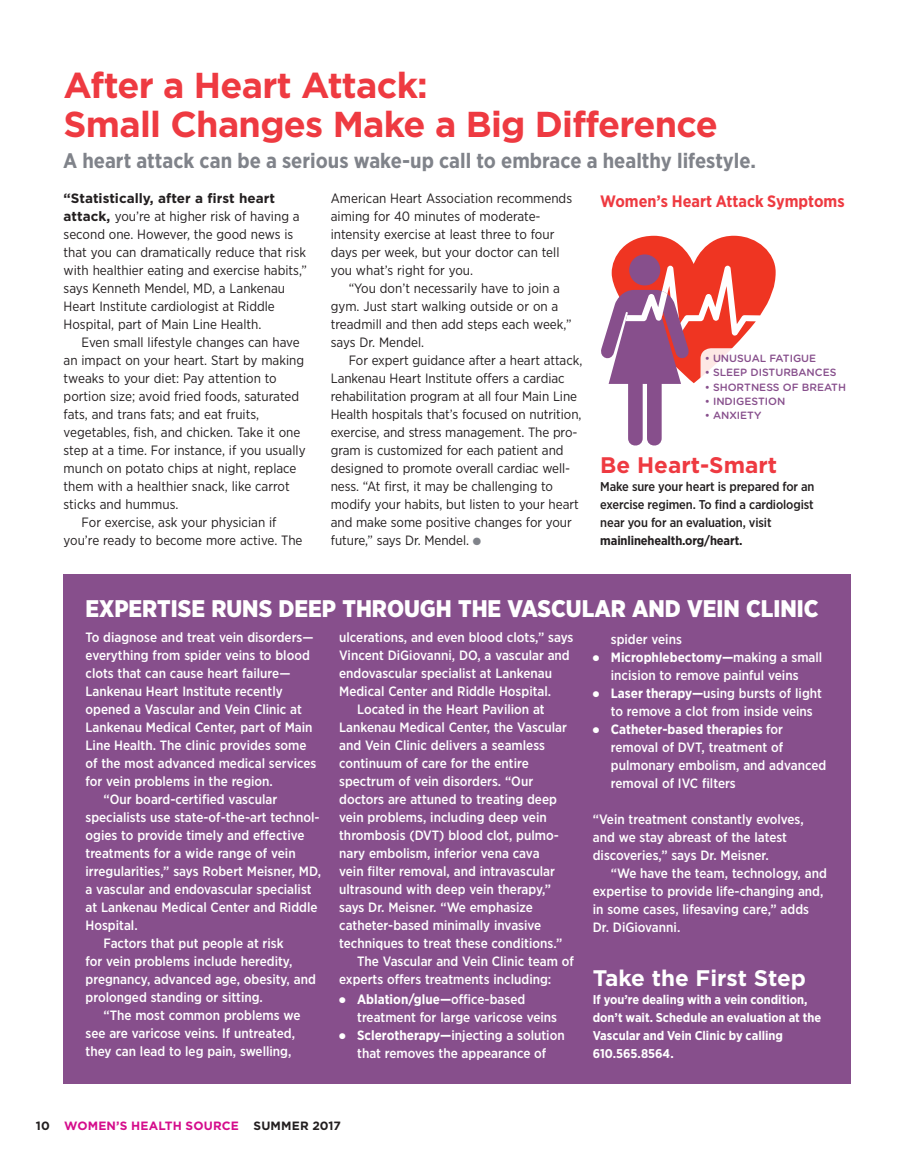
<style>
.page{position:relative;width:905px;height:1175px;background:#fff}
.page>*{position:absolute;margin:0;border:0;box-sizing:border-box;transform-origin:0 0}
.t1{font:700 36px/39px "Gotham OTF";letter-spacing:-.02em;color:#ee3a41}
.t2{font:900 24px "Gotham Narrow";color:#fff}
.t3{font:700 22.5px "Gotham OTF";color:#fff}
.t4{font:700 22.5px "Gotham OTF";color:#ee3a41}
.t5{font:700 21px "Gotham Narrow";color:#80838a}
.t6{font:700 16.5px "Gotham Narrow";color:#ee3a41}
.t7{font:500 13.5px/18px "Gotham Narrow";color:#fff}
.t8{font:13.5px/18px "Gotham Narrow";color:#231f20}
.t9{font:700 13.5px "Gotham OTF";color:#231f20}
.t10{font:700 12.75px/18px "Gotham Narrow";color:#fff}
.t11{font:500 12.75px/18px "Gotham Narrow";letter-spacing:-.01em;color:#231f20;text-align:justify}
.t12{font:700 12.75px "Gotham Narrow";letter-spacing:-.01em;color:#231f20}
.t13{font:700 12px "Gotham OTF";letter-spacing:.015em;color:#d50d8c}
.t14{font:500 10.5px "Gotham Rounded";color:#874f8c}
.s1{font-family:"Gotham OTF";font-weight:700}
.s2{color:#80838a}
.s3{font-weight:700}
.s4{color:#231f20}
</style>
<div class="page">
<svg style="left:601px;top:235px;width:174px;height:211px"></svg>
<div style="left:63px;top:574px;width:787px;height:509px;background:#874f8c"></div>
<div style="left:700px;top:348px;width:157px;height:85px;background:#fff;border-radius:10px"></div>
<h1 class="t1" style="left:64px;top:66px;width:655px">After a Heart Attack:<br>Small Changes Make a Big Difference</h1>
<h3 class="t5" style="left:63px;top:147px;width:694px">A heart attack can be a serious wake-up call to embrace a healthy lifestyle.</h3>
<p class="t9" style="left:64px;top:190px;width:213px">“Statistically, after a first heart</p>
<p class="t8" style="left:64px;top:206px;width:245px"><span class="s1">attack,</span> you’re at higher risk of having a second one. However, the good news is that you can dramatically reduce that risk with healthier eating and exercise habits,” says Kenneth Mendel, MD, a Lankenau Heart Institute cardiologist at Riddle Hospital, part of Main Line Health.</p>
<p class="t8" style="left:82px;top:332px;width:219px">Even small lifestyle changes can have</p>
<p class="t8" style="left:64px;top:350px;width:242px">an impact on your heart. Start by making</p>
<p class="t8" style="left:64px;top:368px;width:215px">tweaks to your diet: Pay attention to</p>
<p class="t8" style="left:64px;top:386px;width:237px">portion size; avoid fried foods, saturated</p>
<p class="t8" style="left:64px;top:404px;width:197px">fats, and trans fats; and eat fruits,</p>
<p class="t8" style="left:64px;top:422px;width:238px">vegetables, fish, and chicken. Take it one</p>
<p class="t8" style="left:64px;top:440px;width:243px">step at a time. For instance, if you usually</p>
<p class="t8" style="left:64px;top:458px;width:234px">munch on potato chips at night, replace</p>
<p class="t8" style="left:64px;top:476px;width:228px">them with a healthier snack, like carrot</p>
<p class="t8" style="left:64px;top:494px;width:116px">sticks and hummus.</p>
<p class="t8" style="left:82px;top:512px;width:196px">For exercise, ask your physician if</p>
<p class="t8" style="left:64px;top:530px;width:240px">you’re ready to become more active. The</p>
<p class="t8" style="left:331px;top:188px;width:243px">American Heart Association recommends aiming for 40 minutes of moderate&shy;intensity exercise at least three to four days per week, but your doctor can tell you what’s right for you.</p>
<p class="t8" style="left:331px;top:278px;width:242px;text-indent:18px">“You don’t necessarily have to join a gym. Just start walking outside or on a treadmill and then add steps each week,” says Dr. Mendel.</p>
<p class="t8" style="left:331px;top:350px;width:253px;text-indent:18px">For expert guidance after a heart attack, Lankenau Heart Institute offers a cardiac rehabilitation program at all four Main Line Health hospitals that’s focused on nutrition, exercise, and stress management. The pro&shy;gram is customized for each patient and designed to promote overall cardiac well&shy;ness. “At first, it may be challenging to modify your habits, but listen to your heart and make some positive changes for your future,” says Dr. Mendel. <span class="s2">●</span></p>
<p class="t6" style="left:600px;top:190px;width:246px">Women’s Heart Attack Symptoms</p>
<p class="t14" style="left:704px;top:351px;width:113px">• UNUSUAL FATIGUE</p>
<p class="t14" style="left:704px;top:365px;width:133px">• SLEEP DISTURBANCES</p>
<p class="t14" style="left:704px;top:379px;width:143px">• SHORTNESS OF BREATH</p>
<p class="t14" style="left:704px;top:394px;width:82px">• INDIGESTION</p>
<p class="t14" style="left:704px;top:408px;width:58px">• ANXIETY</p>
<h3 class="t4" style="left:600px;top:452px;width:178px">Be Heart-Smart</h3>
<p class="t11" style="left:600px;top:477px;width:216px">Make sure your heart is prepared for an exercise regimen. To find a cardiologist near you for an evaluation, visit</p>
<p class="t12" style="left:600px;top:532px;width:144px">mainlinehealth.org/heart.</p>
<h2 class="t2" style="left:86px;top:592px;width:734px">EXPERTISE RUNS DEEP THROUGH THE VASCULAR AND VEIN CLINIC</h2>
<p class="t7" style="left:86px;top:628px;width:229px">To diagnose and treat vein disorders—</p>
<p class="t7" style="left:86px;top:646px;width:226px">everything from spider veins to blood</p>
<p class="t7" style="left:86px;top:664px;width:206px">clots that can cause heart failure—</p>
<p class="t7" style="left:86px;top:682px;width:199px">Lankenau Heart Institute recently</p>
<p class="t7" style="left:86px;top:700px;width:218px">opened a Vascular and Vein Clinic at</p>
<p class="t7" style="left:86px;top:718px;width:228px">Lankenau Medical Center, part of Main</p>
<p class="t7" style="left:86px;top:736px;width:222px">Line Health. The clinic provides some</p>
<p class="t7" style="left:86px;top:754px;width:232px">of the most advanced medical services</p>
<p class="t7" style="left:86px;top:772px;width:189px">for vein problems in the region.</p>
<p class="t7" style="left:103px;top:790px;width:175px">“Our board-certified vascular</p>
<p class="t7" style="left:86px;top:808px;width:236px">specialists use state-of-the-art technol-</p>
<p class="t7" style="left:86px;top:826px;width:220px">ogies to provide timely and effective</p>
<p class="t7" style="left:86px;top:844px;width:212px">treatments for a wide range of vein</p>
<p class="t7" style="left:86px;top:862px;width:237px">irregularities,” says Robert Meisner, MD,</p>
<p class="t7" style="left:86px;top:880px;width:227px">a vascular and endovascular specialist</p>
<p class="t7" style="left:86px;top:898px;width:233px">at Lankenau Medical Center and Riddle</p>
<p class="t7" style="left:86px;top:916px;width:54px">Hospital.</p>
<p class="t7" style="left:103px;top:934px;width:182px">Factors that put people at risk</p>
<p class="t7" style="left:86px;top:952px;width:208px">for vein problems include heredity,</p>
<p class="t7" style="left:86px;top:970px;width:232px">pregnancy, advanced age, obesity, and</p>
<p class="t7" style="left:86px;top:988px;width:179px">prolonged standing or sitting.</p>
<p class="t7" style="left:103px;top:1006px;width:198px">“The most common problems we</p>
<p class="t7" style="left:86px;top:1024px;width:211px">see are varicose veins. If untreated,</p>
<p class="t7" style="left:86px;top:1042px;width:207px">they can lead to leg pain, swelling,</p>
<p class="t7" style="left:339px;top:628px;width:236px">ulcerations, and even blood clots,” says</p>
<p class="t7" style="left:339px;top:646px;width:232px">Vincent DiGiovanni, DO, a vascular and</p>
<p class="t7" style="left:339px;top:664px;width:214px">endovascular specialist at Lankenau</p>
<p class="t7" style="left:339px;top:682px;width:213px">Medical Center and Riddle Hospital.</p>
<p class="t7" style="left:357px;top:700px;width:189px">Located in the Heart Pavilion at</p>
<p class="t7" style="left:339px;top:718px;width:229px">Lankenau Medical Center, the Vascular</p>
<p class="t7" style="left:339px;top:736px;width:207px">and Vein Clinic delivers a seamless</p>
<p class="t7" style="left:339px;top:754px;width:191px">continuum of care for the entire</p>
<p class="t7" style="left:339px;top:772px;width:195px">spectrum of vein disorders. “Our</p>
<p class="t7" style="left:339px;top:790px;width:219px">doctors are attuned to treating deep</p>
<p class="t7" style="left:339px;top:808px;width:209px">vein problems, including deep vein</p>
<p class="t7" style="left:339px;top:826px;width:221px">thrombosis (DVT) blood clot, pulmo-</p>
<p class="t7" style="left:339px;top:844px;width:202px">nary embolism, inferior vena cava</p>
<p class="t7" style="left:339px;top:862px;width:217px">vein filter removal, and intravascular</p>
<p class="t7" style="left:339px;top:880px;width:213px">ultrasound with deep vein therapy,”</p>
<p class="t7" style="left:339px;top:898px;width:195px">says Dr. Meisner. “We emphasize</p>
<p class="t7" style="left:339px;top:916px;width:203px">catheter-based minimally invasive</p>
<p class="t7" style="left:339px;top:934px;width:225px">techniques to treat these conditions.”</p>
<p class="t7" style="left:357px;top:952px;width:218px">The Vascular and Vein Clinic team of</p>
<p class="t7" style="left:339px;top:970px;width:214px">experts offers treatments including:</p>
<p class="t7" style="left:357px;top:990px;width:201px;text-indent:-18px">● <span class="s3">Ablation/glue—</span>office-based treatment for large varicose veins</p>
<p class="t7" style="left:339px;top:1026px;width:227px;text-align:center">● <span class="s3">Sclerotherapy—</span>injecting a solution that removes the appearance of</p>
<p class="t7" style="left:611px;top:630px;width:73px">spider veins</p>
<p class="t7" style="left:592px;top:648px;width:231px;text-align:center">● <span class="s3">Microphlebectomy—</span>making a small incision to remove painful veins</p>
<p class="t7" style="left:610px;top:684px;width:213px;text-indent:-18px">● <span class="s3">Laser therapy—</span>using bursts of light to remove a clot from inside veins</p>
<p class="t7" style="left:610px;top:720px;width:217px;text-indent:-18px">● <span class="s3">Catheter-based therapies</span> for removal of DVT, treatment of pulmonary embolism, and advanced removal of IVC filters</p>
<p class="t7" style="left:593px;top:810px;width:212px">“Vein treatment constantly evolves, and we stay abreast of the latest discoveries,” says Dr. Meisner.</p>
<p class="t7" style="left:593px;top:864px;width:235px;text-indent:18px">“We have the team, technology, and expertise to provide life-changing and, in some cases, lifesaving care,” adds<br>Dr. DiGiovanni.</p>
<h3 class="t3" style="left:592px;top:965px;width:215px">Take the First Step</h3>
<p class="t10" style="left:592px;top:990px;width:230px">If you’re dealing with a vein condition, don’t wait. Schedule an evaluation at the Vascular and Vein Clinic by calling 610.565.8564.</p>
<p class="t13" style="left:36px;top:1118px;width:306px"><span class="s4">10</span> WOMEN’S HEALTH SOURCE <span class="s4">SUMMER 2017</span></p>
</div>
